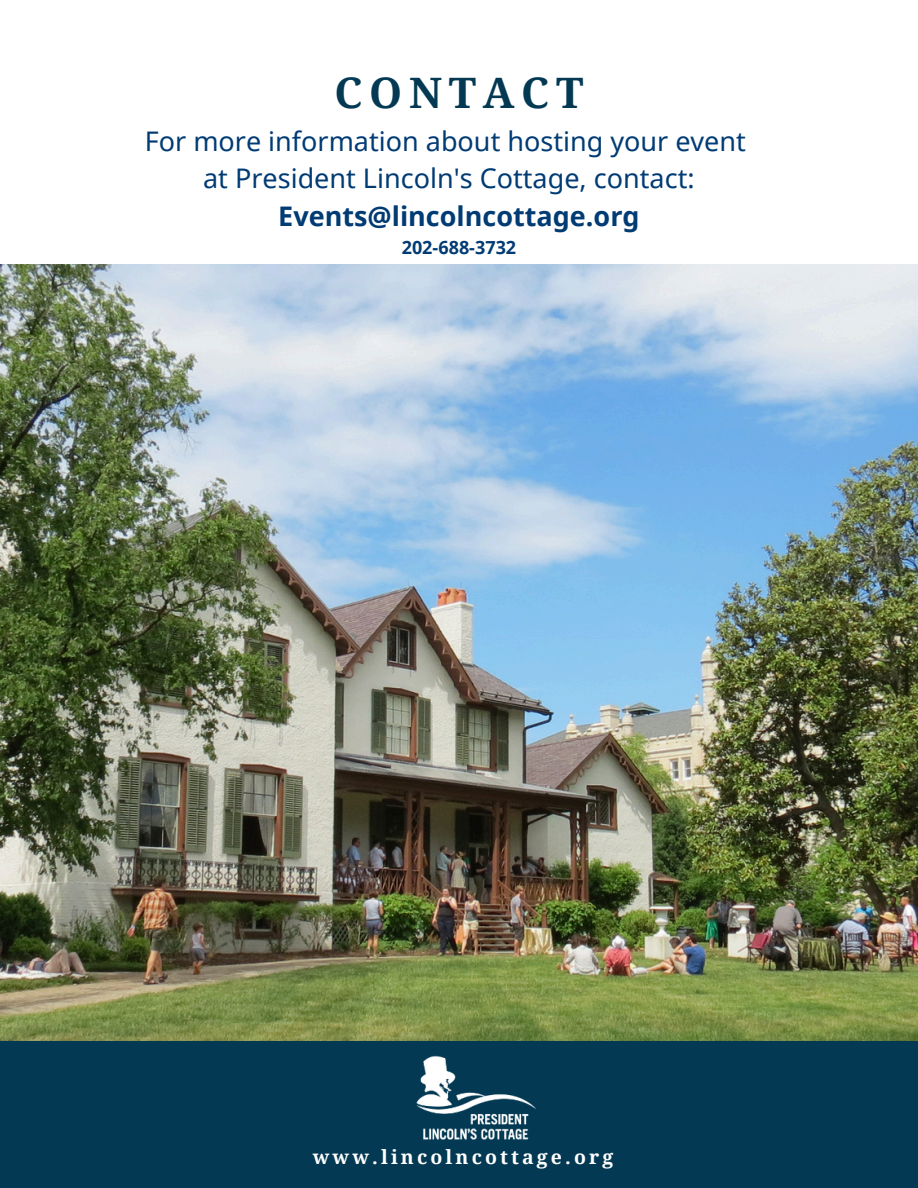
<style>
.page{position:relative;width:918px;height:1188px;background:#fff}
.page>*{position:absolute;margin:0;border:0;box-sizing:border-box;transform-origin:0 0}
.t1{font:700 42px "Noto Serif";letter-spacing:.16em;color:#033953}
.t2{font:27px/37.2px "Noto Sans";color:#003b74;text-align:center}
.t3{font:700 27px "Noto Sans";color:#003b74}
.t4{font:700 19.5px "Noto Serif";letter-spacing:.16em;color:#fff}
.t5{font:700 18px "Noto Sans";color:#003b74}
</style>
<div class="page">
<div style="left:0;top:1037px;width:918px;height:151px;background:#033953"></div>
<img style="left:416px;top:1055px;width:120px;height:85px">
<img style="left:0;top:264px;width:918px;height:777px">
<h1 class="t1" style="left:334px;top:63px;width:251px">CONTACT</h1>
<p class="t2" style="left:145px;top:122px;width:603px">For more information about hosting your event at President Lincoln's Cottage, contact:</p>
<p class="t3" style="left:278px;top:197px;width:363px">Events@lincolncottage.org</p>
<p class="t5" style="left:402px;top:235px;width:116px">202-688-3732</p>
<p class="t4" style="left:313px;top:1144px;width:302px">www.lincolncottage.org</p>
</div>
